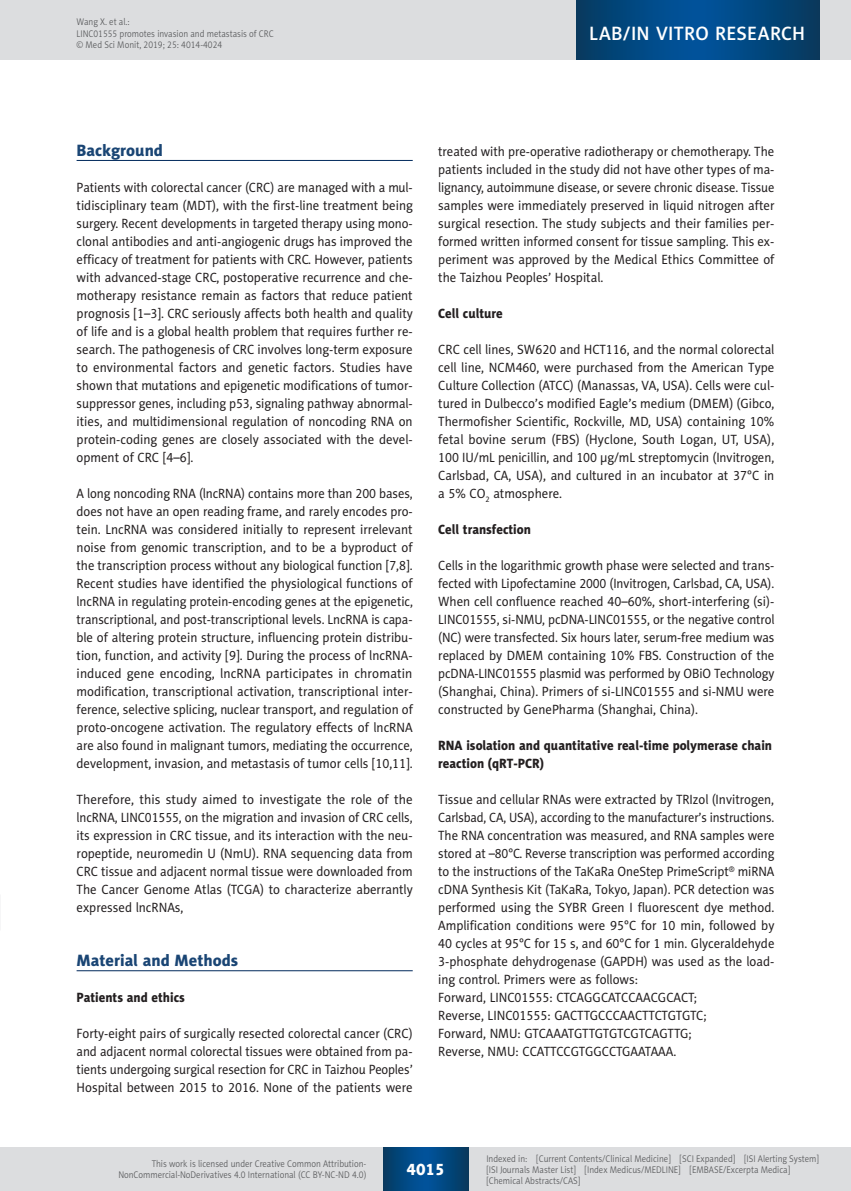
<style>
.page{position:relative;width:851px;height:1191px;background:#fff}
.page>*{position:absolute;margin:0;border:0;box-sizing:border-box;transform-origin:0 0}
.t1{font:19.5px "Naomi Sans EFN Medium";letter-spacing:.01em;color:#fff}
.MSM_Headline_1{font:16.5px "Naomi Sans EFN Heavy";color:#1a4574}
.t2{font:16.5px "Naomi Sans EFN Heavy";color:#fff}
.MSM_Body{font:13.5px/18px "Naomi Sans EFN";color:#231f20;text-align:justify;scale:.94 1}
.MSM_Body-2{font:13.5px/18px "Naomi Sans EFN";color:#231f20;text-align:justify;scale:.95 1}
.MSM_Body-3{font:13.5px/18px "Naomi Sans EFN";color:#231f20;text-align:justify;scale:.96 1}
.MSM_Body_no_before{font:13.5px "Naomi Sans EFN";color:#231f20;scale:.95 1}
.MSM_Headline_2{font:13.5px/18px "Naomi Sans EFN Heavy";color:#231f20;scale:.95 1}
.MSM_pagina_zywa{font:9.75px/11.2px "Naomi Sans EFN Light";color:#57585a;scale:.9 1}
.MSM_pagina_sygnatura{font:9.75px "Naomi Sans EFN Light";color:#57585a;scale:.9 1}
</style>
<div class="page">
<hr style="left:77px;top:160px;width:335px;height:1px;background:#00295c">
<hr style="left:77px;top:970px;width:335px;height:1px;background:#00295c">
<div style="left:0;top:1148px;width:850px;height:43px;background:#dcdddf"></div>
<svg style="left:383px;top:1147px;width:85px;height:43px;background:#02477e"></svg>
<div style="left:0;top:0;width:850px;height:60px;background:#dcdddf"></div>
<svg style="left:576px;top:0;width:243px;height:60px;background:#02477e"></svg>
<p class="MSM_pagina_zywa" style="left:77px;top:16px;width:220px">Wang X. et al.:<br>LINC01555 promotes invasion and metastasis of CRC</p>
<p class="MSM_pagina_sygnatura" style="left:77px;top:39px;width:163px">© Med Sci Monit, 2019; 25: 4014-4024</p>
<h1 class="t1" style="left:589px;top:22px;width:217px">LAB/IN VITRO RESEARCH</h1>
<p class="MSM_Headline_1" style="left:77px;top:140px;width:88px">Background</p>
<p class="MSM_Body" style="left:77px;top:178px;width:359px">Patients with colorectal cancer (CRC) are managed with a mul&shy;tidisciplinary team (MDT), with the first-line treatment being surgery. Recent developments in targeted therapy using mono&shy;clonal antibodies and anti-angiogenic drugs has improved the efficacy of treatment for patients with CRC. However, patients with advanced-stage CRC, postoperative recurrence and che&shy;motherapy resistance remain as factors that reduce patient prognosis [1–3]. CRC seriously affects both health and quality of life and is a global health problem that requires further re&shy;search. The pathogenesis of CRC involves long-term exposure to environmental factors and genetic factors. Studies have shown that mutations and epigenetic modifications of tumor&shy;suppressor genes, including p53, signaling pathway abnormal&shy;ities, and multidimensional regulation of noncoding RNA on protein-coding genes are closely associated with the devel&shy;opment of CRC [4–6].</p>
<p class="MSM_Body" style="left:77px;top:484px;width:359px">A long noncoding RNA (lncRNA) contains more than 200 bases, does not have an open reading frame, and rarely encodes pro&shy;tein. LncRNA was considered initially to represent irrelevant noise from genomic transcription, and to be a byproduct of the transcription process without any biological function [7,8].<br>Recent studies have identified the physiological functions of lncRNA in regulating protein-encoding genes at the epigenetic, transcriptional, and post-transcriptional levels. LncRNA is capa&shy;ble of altering protein structure, influencing protein distribu&shy;tion, function, and activity [9]. During the process of lncRNA&shy;induced gene encoding, lncRNA participates in chromatin modification, transcriptional activation, transcriptional inter&shy;ference, selective splicing, nuclear transport, and regulation of proto-oncogene activation. The regulatory effects of lncRNA are also found in malignant tumors, mediating the occurrence, development, invasion, and metastasis of tumor cells [10,11].</p>
<p class="MSM_Body-3" style="left:77px;top:790px;width:351px">Therefore, this study aimed to investigate the role of the lncRNA, LINC01555, on the migration and invasion of CRC cells, its expression in CRC tissue, and its interaction with the neu&shy;ropeptide, neuromedin U (NmU). RNA sequencing data from CRC tissue and adjacent normal tissue were downloaded from The Cancer Genome Atlas (TCGA) to characterize aberrantly expressed lncRNAs,</p>
<p class="MSM_Headline_1" style="left:77px;top:950px;width:163px">Material and Methods</p>
<p class="MSM_Headline_2" style="left:77px;top:988px;width:115px">Patients and ethics</p>
<p class="MSM_Body-2" style="left:77px;top:1024px;width:355px">Forty-eight pairs of surgically resected colorectal cancer (CRC) and adjacent normal colorectal tissues were obtained from pa&shy;tients undergoing surgical resection for CRC in Taizhou Peoples’ Hospital between 2015 to 2016. None of the patients were</p>
<p class="MSM_Body" style="left:438px;top:142px;width:359px">treated with pre-operative radiotherapy or chemotherapy. The patients included in the study did not have other types of ma&shy;lignancy, autoimmune disease, or severe chronic disease. Tissue samples were immediately preserved in liquid nitrogen after surgical resection. The study subjects and their families per&shy;formed written informed consent for tissue sampling. This ex&shy;periment was approved by the Medical Ethics Committee of the Taizhou Peoples’ Hospital.</p>
<p class="MSM_Headline_2" style="left:438px;top:304px;width:69px">Cell culture</p>
<p class="MSM_Body-2" style="left:438px;top:340px;width:355px">CRC cell lines, SW620 and HCT116, and the normal colorectal cell line, NCM460, were purchased from the American Type Culture Collection (ATCC) (Manassas, VA, USA). Cells were cul&shy;tured in Dulbecco’s modified Eagle’s medium (DMEM) (Gibco, Thermofisher Scientific, Rockville, MD, USA) containing 10% fetal bovine serum (FBS) (Hyclone, South Logan, UT, USA), 100 IU/mL penicillin, and 100 μg/mL streptomycin (Invitrogen, Carlsbad, CA, USA), and cultured in an incubator at 37°C in a 5% CO<sub>2</sub> atmosphere.</p>
<p class="MSM_Headline_2" style="left:438px;top:520px;width:99px">Cell transfection</p>
<p class="MSM_Body" style="left:438px;top:556px;width:359px">Cells in the logarithmic growth phase were selected and trans&shy;fected with Lipofectamine 2000 (Invitrogen, Carlsbad, CA, USA).<br>When cell confluence reached 40–60%, short-interfering (si)- LINC01555, si-NMU, pcDNA-LINC01555, or the negative control (NC) were transfected. Six hours later, serum-free medium was replaced by DMEM containing 10% FBS. Construction of the pcDNA-LINC01555 plasmid was performed by OBiO Technology (Shanghai, China). Primers of si-LINC01555 and si-NMU were constructed by GenePharma (Shanghai, China).</p>
<p class="MSM_Headline_2" style="left:438px;top:736px;width:353px">RNA isolation and quantitative real-time polymerase chain reaction (qRT-PCR)</p>
<p class="MSM_Body-2" style="left:438px;top:790px;width:355px">Tissue and cellular RNAs were extracted by TRIzol (Invitrogen, Carlsbad, CA, USA), according to the manufacturer’s instructions.<br>The RNA concentration was measured, and RNA samples were stored at –80°C. Reverse transcription was performed according to the instructions of the TaKaRa OneStep PrimeScript<sup>®</sup> miRNA cDNA Synthesis Kit (TaKaRa, Tokyo, Japan). PCR detection was performed using the SYBR Green I fluorescent dye method.<br>Amplification conditions were 95°C for 10 min, followed by 40 cycles at 95°C for 15 s, and 60°C for 1 min. Glyceraldehyde 3-phosphate dehydrogenase (GAPDH) was used as the load&shy;ing control. Primers were as follows:</p>
<p class="MSM_Body_no_before" style="left:438px;top:989px;width:274px">Forward, LINC01555: CTCAGGCATCCAACGCACT;</p>
<p class="MSM_Body_no_before" style="left:438px;top:1007px;width:284px">Reverse, LINC01555: GACTTGCCCAACTTCTGTGTC;</p>
<p class="MSM_Body_no_before" style="left:438px;top:1025px;width:268px">Forward, NMU: GTCAAATGTTGTGTCGTCAGTTG;</p>
<p class="MSM_Body_no_before" style="left:438px;top:1043px;width:252px">Reverse, NMU: CCATTCCGTGGCCTGAATAAA.</p>
<p class="MSM_pagina_zywa" style="left:118px;top:1158px;width:277px;text-align:right">This work is licensed under Creative Common Attribution-<br>NonCommercial-NoDerivatives 4.0 International (CC BY-NC-ND 4.0)</p>
<p class="t2" style="left:406px;top:1159px;width:40px">4015</p>
<p class="MSM_pagina_zywa" style="left:486px;top:1152px;width:371px">Indexed in: [Current Contents/Clinical Medicine] [SCI Expanded] [ISI Alerting System] [ISI Journals Master List] [Index Medicus/MEDLINE] [EMBASE/Excerpta Medica] [Chemical Abstracts/CAS]</p>
</div>
